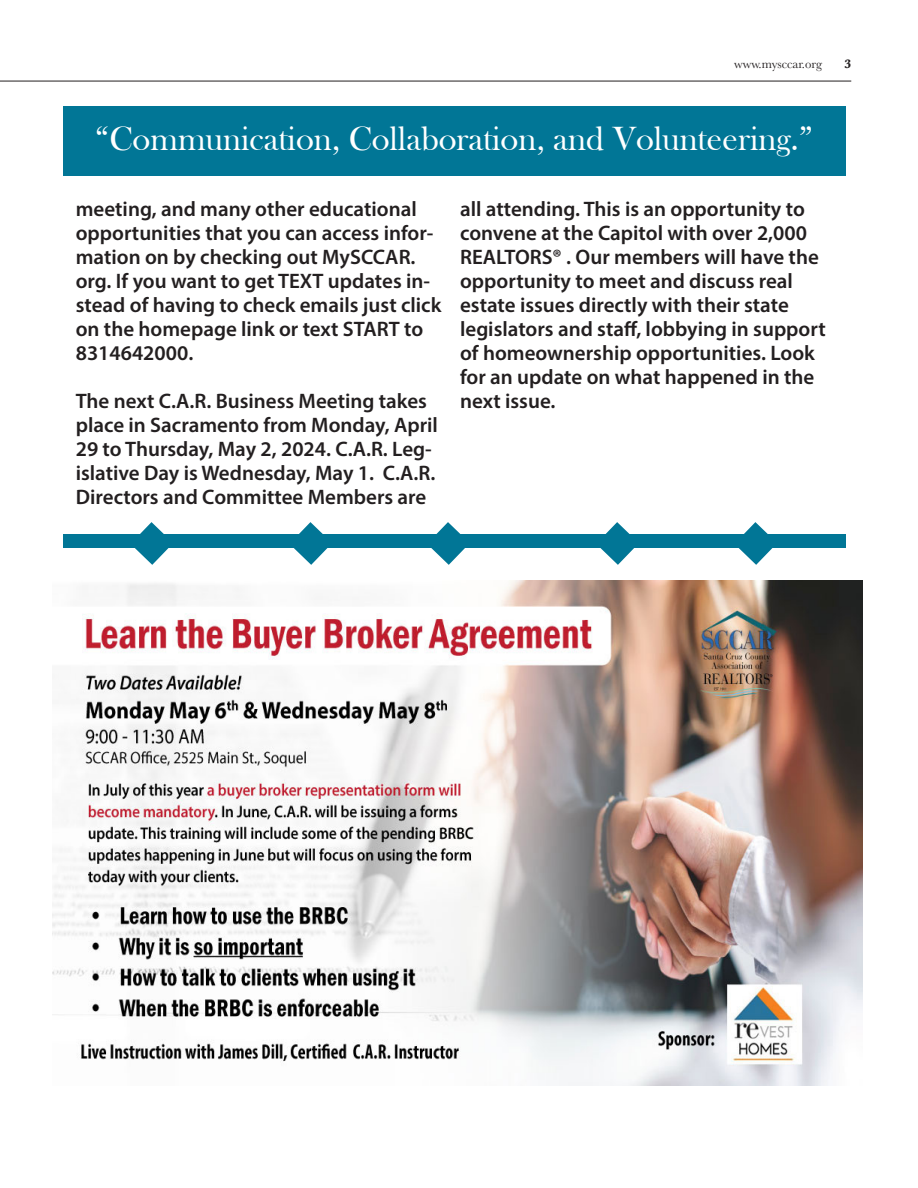
<style>
.page{position:relative;width:918px;height:1188px;background:#fff}
.page>*{position:absolute;margin:0;border:0;box-sizing:border-box;transform-origin:0 0}
.t1{font:34.5px "Bask Old Face";color:#fff}
.t2{font:600 21px/24px "Myriad Pro";color:#231f20}
.t3{font:12.75px "Baskerville";color:#231f20}
.t4{font:700 12.75px "Baskerville";color:#231f20}
</style>
<div class="page">
<hr style="left:0;top:81px;width:851px;height:1px;background:#231f20">
<div style="left:63px;top:106px;width:783px;height:70px;background:#017696"></div>
<img style="left:52px;top:580px;width:810px;height:506px">
<div style="left:63px;top:534px;width:783px;height:14px;background:#017696"></div>
<svg style="left:135px;top:522px;width:34px;height:43px"></svg>
<svg style="left:294px;top:522px;width:34px;height:43px"></svg>
<svg style="left:431px;top:522px;width:34px;height:43px"></svg>
<svg style="left:600px;top:522px;width:34px;height:43px"></svg>
<svg style="left:738px;top:522px;width:35px;height:43px"></svg>
<p class="t3" style="left:734px;top:56px;width:89px">www.mysccar.org</p>
<p class="t4" style="left:844px;top:55px;width:8px">3</p>
<p class="t1" style="left:96px;top:120px;width:719px">“Communication, Collaboration, and Volunteering.”</p>
<p class="t2" style="left:76px;top:197px;width:367px">meeting, and many other educational opportunities that you can access infor&shy;mation on by checking out MySCCAR. org. If you want to get TEXT updates in&shy;stead of having to check emails just click on the homepage link or text START to 8314642000.</p>
<p class="t2" style="left:76px;top:389px;width:364px">The next C.A.R. Business Meeting takes place in Sacramento from Monday, April 29 to Thursday, May 2, 2024. C.A.R. Leg&shy;islative Day is Wednesday, May 1. C.A.R.<br>Directors and Committee Members are</p>
<p class="t2" style="left:460px;top:197px;width:367px">all attending. This is an opportunity to convene at the Capitol with over 2,000<br>REALTORS® . Our members will have the opportunity to meet and discuss real estate issues directly with their state legislators and staff, lobbying in support of homeownership opportunities. Look for an update on what happened in the next issue.</p>
</div>
